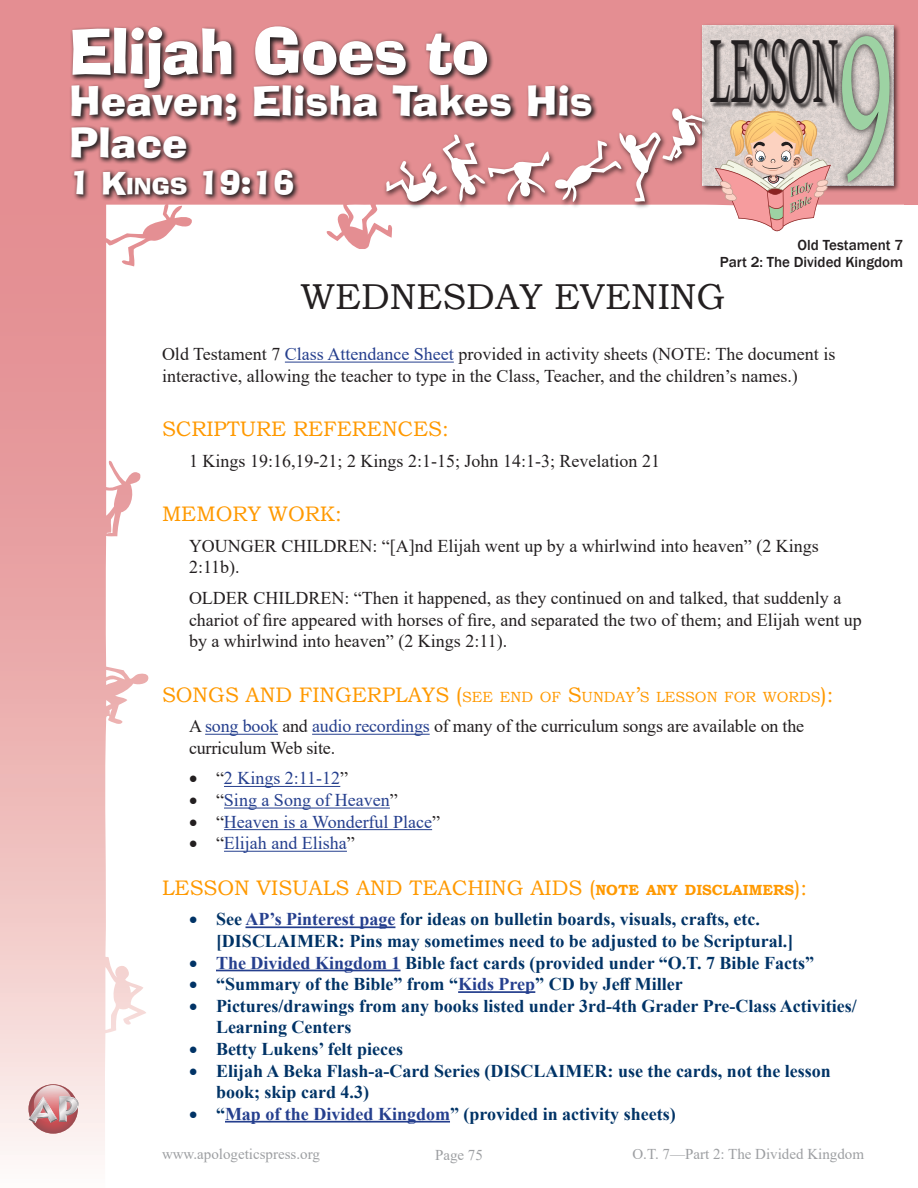
<style>
.page{position:relative;width:918px;height:1188px;background:#fff}
.page>*{position:absolute;margin:0;border:0;box-sizing:border-box;transform-origin:0 0}
.t1{font:202.65px "Calisto";color:#9dd2a3;scale:.53 1}
.t2{font:89.85px "Calisto";color:#231f20;scale:.36 1}
.Lesson_Title_Heading{font:61.5px "Ad Lib BT";letter-spacing:-.02em;color:#fff}
.Lesson_Title_Heading-2{font:40.5px/42px "Ad Lib BT";color:#fff}
.Wednesday_Lesson_Hea{font:36px "Bookman Old Style";color:#231f20}
.Lesson_Title_Heading-3{font:31.5px "Ad Lib BT";color:#fff}
.Heading_1{font:21px "Bookman Old Style";color:#f90}
.t3{font:700 18px/21.6px "Times New Roman";color:#036}
.Body_Text_Indented{font:18px/21.6px "Times New Roman";color:#231f20}
.Wednesday_Lesson_Hea-2{font:18px/21.6px "Times New Roman";color:#231f20}
.t4{font:18px "Times New Roman";color:#253f8e}
.t5{font:15px "Times New Roman";color:#9d9fa2}
.t6{font:500 15px "Franklin Gothic";color:#231f20}
.Heading_1-2{font:14.7px "Bookman Old Style";color:#f90}
.s1{font-size:22.05px}
.s2{color:#253f8e}
.s3{font-size:21px}
.s4{color:#231f20}
.s5{font-weight:700;font-size:14.7px}
</style>
<div class="page">
<svg style="left:0;top:0;width:648px;height:249px;fill:#e48e92"></svg>
<div style="left:648px;top:0;width:179px;height:205px;background:#e48e92"></div>
<div style="left:702px;top:26px;width:191px;height:159px;background:#dad1ce"></div>
<img style="left:710px;top:26px;width:117px;height:84px">
<div style="left:904px;top:0;width:14px;height:205px;background:#e48e92"></div>
<img style="left:382px;top:104px;width:332px;height:107px">
<svg style="left:384px;top:109px;width:321px;height:101px"></svg>
<svg style="left:0;top:158px;width:192px;height:997px"></svg>
<svg style="left:715px;top:110px;width:112px;height:122px"></svg>
<img style="left:827px;top:0;width:77px;height:205px">
<hr style="left:285px;top:362px;width:169px;height:1px;background:#253f8e">
<hr style="left:205px;top:734px;width:73px;height:1px;background:#253f8e">
<hr style="left:312px;top:734px;width:118px;height:1px;background:#253f8e">
<hr style="left:224px;top:786px;width:116px;height:1px;background:#253f8e">
<hr style="left:224px;top:808px;width:166px;height:1px;background:#253f8e">
<hr style="left:224px;top:829px;width:208px;height:1px;background:#253f8e">
<hr style="left:224px;top:851px;width:123px;height:1px;background:#253f8e">
<hr style="left:245px;top:926px;width:150px;height:2px;background:#253f8e">
<hr style="left:216px;top:970px;width:185px;height:1px;background:#253f8e">
<hr style="left:458px;top:991px;width:77px;height:2px;background:#253f8e">
<hr style="left:225px;top:1121px;width:225px;height:2px;background:#253f8e">
<svg style="left:71px;top:167px;width:229px;height:35px;background:#a1676a"></svg>
<svg style="left:69px;top:25px;width:529px;height:140px;background:#ab6e71"></svg>
<svg style="left:29px;top:1084px;width:49px;height:50px"></svg>
<svg style="left:34px;top:1085px;width:38px;height:39px"></svg>
<svg style="left:29px;top:1096px;width:50px;height:27px"></svg>
<p class="Lesson_Title_Heading" style="left:69px;top:12px;width:421px">Elijah Goes to</p>
<p class="Lesson_Title_Heading-2" style="left:69px;top:80px;width:525px">Heaven; Elisha Takes His<br>Place</p>
<p class="Lesson_Title_Heading-3" style="left:69px;top:163px;width:227px">1 K<span class="s1">ings</span> 19:16</p>
<p class="t2" style="left:710px;top:19px;width:360px">LESSON</p>
<p class="t1" style="left:838px;top:-9px;width:105px">9</p>
<p class="t6" style="left:798px;top:236px;width:107px">Old Testament 7</p>
<p class="t6" style="left:720px;top:252px;width:185px">Part 2: The Divided Kingdom</p>
<p class="Wednesday_Lesson_Hea" style="left:301px;top:274px;width:426px">WEDNESDAY EVENING</p>
<p class="Wednesday_Lesson_Hea-2" style="left:162px;top:343px;width:675px">Old Testament 7 <span class="s2">Class Attendance Sheet</span> provided in activity sheets (NOTE: The document is interactive, allowing the teacher to type in the Class, Teacher, and the children’s names.)</p>
<p class="Heading_1" style="left:162px;top:415px;width:288px">SCRIPTURE REFERENCES:</p>
<p class="Body_Text_Indented" style="left:189px;top:449px;width:473px">1 Kings 19:16,19-21; 2 Kings 2:1-15; John 14:1-3; Revelation 21</p>
<p class="Heading_1" style="left:162px;top:500px;width:181px">MEMORY WORK:</p>
<p class="Body_Text_Indented" style="left:189px;top:534px;width:631px">YOUNGER CHILDREN: “[A]nd Elijah went up by a whirlwind into heaven” (2 Kings<br>2:11b).</p>
<p class="Body_Text_Indented" style="left:189px;top:587px;width:674px">OLDER CHILDREN: “Then it happened, as they continued on and talked, that suddenly a chariot of fire appeared with horses of fire, and separated the two of them; and Elijah went up by a whirlwind into heaven” (2 Kings 2:11).</p>
<p class="Heading_1-2" style="left:162px;top:687px;width:673px"><span class="s3">SONGS AND FINGERPLAYS</span> <span class="s3">(</span>SEE END OF <span class="s3">S</span>UNDAY<span class="s3">’</span>S LESSON FOR WORDS<span class="s3">):</span></p>
<p class="Body_Text_Indented" style="left:189px;top:715px;width:617px">A <span class="s2">song book</span> and <span class="s2">audio recordings</span> of many of the curriculum songs are available on the curriculum Web site.</p>
<p class="t4" style="left:189px;top:766px;width:161px"><span class="s4">• “</span>2 Kings 2:11-12<span class="s4">”</span></p>
<p class="t4" style="left:189px;top:787px;width:210px"><span class="s4">• “</span>Sing a Song of Heaven<span class="s4">”</span></p>
<p class="t4" style="left:189px;top:809px;width:253px"><span class="s4">• “</span>Heaven is a Wonderful Place<span class="s4">”</span></p>
<p class="t4" style="left:189px;top:831px;width:167px"><span class="s4">• “</span>Elijah and Elisha<span class="s4">”</span></p>
<p class="Heading_1" style="left:162px;top:874px;width:647px">LESSON VISUALS AND TEACHING AIDS (<span class="s5">NOTE ANY DISCLAIMERS</span>):</p>
<p class="t3" style="left:216px;top:908px;width:579px;text-indent:-27px">• See <span class="s2">AP’s Pinterest page</span> for ideas on bulletin boards, visuals, crafts, etc. [DISCLAIMER: Pins may sometimes need to be adjusted to be Scriptural.]</p>
<p class="t3" style="left:189px;top:951px;width:627px">• <span class="s2">The Divided Kingdom 1</span> Bible fact cards (provided under “O.T. 7 Bible Facts”</p>
<p class="t3" style="left:189px;top:973px;width:495px">• “Summary of the Bible” from “<span class="s2">Kids Prep</span>” CD by Jeff Miller</p>
<p class="t3" style="left:216px;top:994px;width:642px;text-indent:-27px">• Pictures/drawings from any books listed under 3rd-4th Grader Pre-Class Activities/<br>Learning Centers</p>
<p class="t3" style="left:189px;top:1038px;width:216px">• Betty Lukens’ felt pieces</p>
<p class="t3" style="left:216px;top:1059px;width:616px;text-indent:-27px">• Elijah A Beka Flash-a-Card Series (DISCLAIMER: use the cards, not the lesson book; skip card 4.3)</p>
<p class="t3" style="left:189px;top:1102px;width:488px">• “<span class="s2">Map of the Divided Kingdom</span>” (provided in activity sheets)</p>
<p class="t5" style="left:162px;top:1143px;width:159px">www.apologeticspress.org</p>
<p class="t5" style="left:435px;top:1144px;width:49px">Page 75</p>
<p class="t5" style="left:632px;top:1143px;width:233px">O.T. 7—Part 2: The Divided Kingdom</p>
</div>
